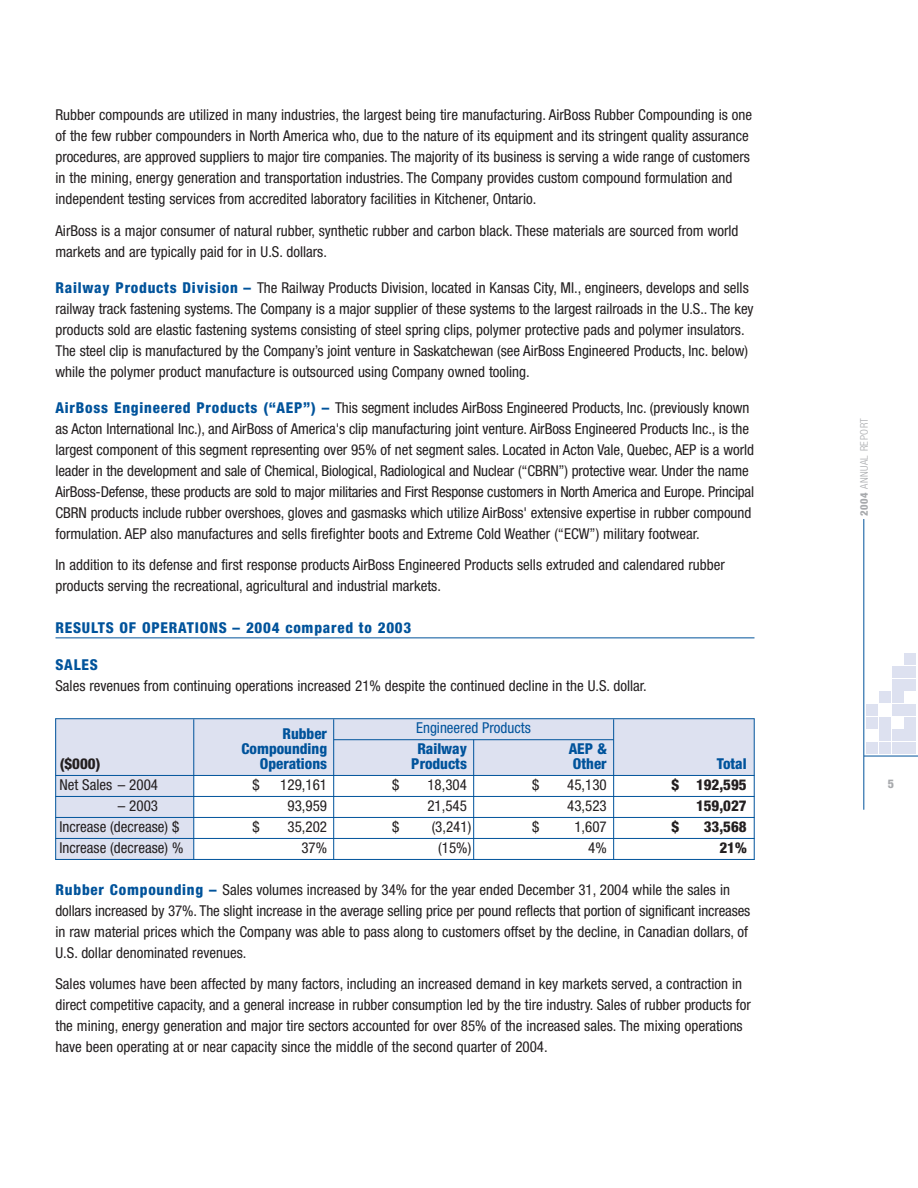
<style>
.page{position:relative;width:918px;height:1188px;background:#fff}
.page>*{position:absolute;margin:0;border:0;box-sizing:border-box;transform-origin:0 0}
.t1{font:condensed 15px/21px "Helvetica Neue LT Std";color:#231f20}
.t2{font:800 condensed 15px "Helvetica Neue LT Std";color:#00539b}
.t3{font:800 condensed 15px "Helvetica Neue LT Std";letter-spacing:.05em;color:#00539b}
.t4{font:800 condensed 15px "Helvetica Neue LT Std";color:#231f20}
.t5{font:condensed 15px "Helvetica Neue LT Std";color:#00539b}
.t6{font:800 condensed 12px "Helvetica Neue LT Std";color:#a7a9ac}
.t7{font:300 condensed 10.5px "Helvetica Neue LT Std";letter-spacing:.05em;color:#a7a9ac}
.s1{font-weight:800;color:#00539b}
.s2{font-weight:800}
</style>
<div class="page">
<hr style="left:863px;top:519px;width:1px;height:291px;background:#00539b">
<hr style="left:864px;top:756px;width:54px;height:1px;background:#00539b">
<div style="left:867px;top:704px;width:11px;height:12px;background:#dde1f0"></div>
<div style="left:892px;top:704px;width:12px;height:12px;background:#dde1f0"></div>
<div style="left:905px;top:704px;width:11px;height:12px;background:#dde1f0"></div>
<div style="left:879px;top:691px;width:12px;height:12px;background:#dde1f0"></div>
<div style="left:867px;top:717px;width:11px;height:11px;background:#dde1f0"></div>
<div style="left:905px;top:717px;width:11px;height:11px;background:#dde1f0"></div>
<div style="left:879px;top:717px;width:12px;height:11px;background:#dde1f0"></div>
<div style="left:892px;top:729px;width:12px;height:12px;background:#dde1f0"></div>
<div style="left:905px;top:729px;width:11px;height:12px;background:#dde1f0"></div>
<div style="left:879px;top:729px;width:12px;height:12px;background:#dde1f0"></div>
<div style="left:867px;top:742px;width:11px;height:12px;background:#dde1f0"></div>
<div style="left:892px;top:742px;width:12px;height:12px;background:#dde1f0"></div>
<div style="left:905px;top:742px;width:11px;height:12px;background:#dde1f0"></div>
<div style="left:879px;top:742px;width:12px;height:12px;background:#dde1f0"></div>
<div style="left:892px;top:691px;width:12px;height:12px;background:#dde1f0"></div>
<div style="left:892px;top:679px;width:12px;height:11px;background:#dde1f0"></div>
<div style="left:905px;top:679px;width:11px;height:11px;background:#dde1f0"></div>
<div style="left:892px;top:666px;width:12px;height:12px;background:#dde1f0"></div>
<div style="left:905px;top:666px;width:11px;height:12px;background:#dde1f0"></div>
<div style="left:905px;top:653px;width:11px;height:12px;background:#dde1f0"></div>
<div style="left:55px;top:719px;width:699px;height:57px;background:#dde1f0"></div>
<div style="left:56px;top:719px;width:137px;height:141px;background:#dde1f0"></div>
<hr style="left:56px;top:637px;width:698px;height:1px;background:#00539b">
<hr style="left:56px;top:718px;width:698px;height:1px;background:#00539b">
<hr style="left:56px;top:775px;width:698px;height:1px;background:#00539b">
<hr style="left:56px;top:796px;width:698px;height:1px;background:#00539b">
<hr style="left:56px;top:817px;width:698px;height:1px;background:#00539b">
<hr style="left:56px;top:838px;width:698px;height:1px;background:#00539b">
<hr style="left:56px;top:859px;width:698px;height:1px;background:#00539b">
<hr style="left:473px;top:740px;width:1px;height:120px;background:#00539b">
<hr style="left:613px;top:719px;width:1px;height:140px;background:#00539b">
<hr style="left:333px;top:719px;width:1px;height:140px;background:#00539b">
<hr style="left:55px;top:718px;width:1px;height:142px;background:#00539b">
<hr style="left:754px;top:719px;width:1px;height:141px;background:#00539b">
<hr style="left:193px;top:719px;width:1px;height:141px;background:#00539b">
<hr style="left:334px;top:739px;width:280px;height:1px;background:#00539b">
<p class="t1" style="left:55px;top:106px;width:698px">Rubber compounds are utilized in many industries, the largest being tire manufacturing. AirBoss Rubber Compounding is one of the few rubber compounders in North America who, due to the nature of its equipment and its stringent quality assurance procedures, are approved suppliers to major tire companies. The majority of its business is serving a wide range of customers in the mining, energy generation and transportation industries. The Company provides custom compound formulation and independent testing services from accredited laboratory facilities in Kitchener, Ontario.</p>
<p class="t1" style="left:55px;top:222px;width:685px">AirBoss is a major consumer of natural rubber, synthetic rubber and carbon black. These materials are sourced from world markets and are typically paid for in U.S. dollars.</p>
<p class="t1" style="left:55px;top:279px;width:700px"><span class="s1">Railway Products Division –</span> The Railway Products Division, located in Kansas City, MI., engineers, develops and sells railway track fastening systems. The Company is a major supplier of these systems to the largest railroads in the U.S.. The key products sold are elastic fastening systems consisting of steel spring clips, polymer protective pads and polymer insulators.<br>The steel clip is manufactured by the Company’s joint venture in Saskatchewan (see AirBoss Engineered Products, Inc. below) while the polymer product manufacture is outsourced using Company owned tooling.</p>
<p class="t1" style="left:55px;top:399px;width:700px"><span class="s1">AirBoss Engineered Products (“AEP”) –</span> This segment includes AirBoss Engineered Products, Inc. (previously known as Acton International Inc.), and AirBoss of America's clip manufacturing joint venture. AirBoss Engineered Products Inc., is the largest component of this segment representing over 95% of net segment sales. Located in Acton Vale, Quebec, AEP is a world leader in the development and sale of Chemical, Biological, Radiological and Nuclear (“CBRN”) protective wear. Under the name AirBoss-Defense, these products are sold to major militaries and First Response customers in North America and Europe. Principal CBRN products include rubber overshoes, gloves and gasmasks which utilize AirBoss' extensive expertise in rubber compound formulation. AEP also manufactures and sells firefighter boots and Extreme Cold Weather (“ECW”) military footwear.</p>
<p class="t1" style="left:55px;top:556px;width:671px">In addition to its defense and first response products AirBoss Engineered Products sells extruded and calendared rubber products serving the recreational, agricultural and industrial markets.</p>
<p class="t3" style="left:55px;top:623px;width:357px">RESULTS OF OPERATIONS – 2004 compared to 2003</p>
<p class="t2" style="left:55px;top:659px;width:44px">SALES</p>
<p class="t1" style="left:55px;top:677px;width:593px">Sales revenues from continuing operations increased 21% despite the continued decline in the U.S. dollar.</p>
<p class="t2" style="left:282px;top:728px;width:46px">Rubber</p>
<p class="t5" style="left:416px;top:722px;width:116px">Engineered Products</p>
<p class="t2" style="left:242px;top:743px;width:87px">Compounding</p>
<p class="t2" style="left:417px;top:743px;width:51px">Railway</p>
<p class="t2" style="left:569px;top:743px;width:40px">AEP &amp;</p>
<p class="t4" style="left:60px;top:758px;width:42px">($000)</p>
<p class="t2" style="left:260px;top:758px;width:69px">Operations</p>
<p class="t2" style="left:411px;top:758px;width:57px">Products</p>
<p class="t2" style="left:573px;top:758px;width:35px">Other</p>
<p class="t2" style="left:717px;top:758px;width:31px">Total</p>
<p class="t1" style="left:59px;top:776px;width:100px">Net Sales – 2004</p>
<p class="t1" style="left:252px;top:776px;width:9px">$</p>
<p class="t1" style="left:280px;top:776px;width:48px">129,161</p>
<p class="t1" style="left:392px;top:776px;width:9px">$</p>
<p class="t1" style="left:427px;top:776px;width:41px">18,304</p>
<p class="t1" style="left:532px;top:776px;width:9px">$</p>
<p class="t1" style="left:567px;top:776px;width:41px">45,130</p>
<p class="t4" style="left:671px;top:779px;width:77px">$ 192,595</p>
<p class="t1" style="left:118px;top:797px;width:42px">– 2003</p>
<p class="t1" style="left:288px;top:797px;width:41px">93,959</p>
<p class="t1" style="left:427px;top:797px;width:41px">21,545</p>
<p class="t1" style="left:567px;top:797px;width:41px">43,523</p>
<p class="t4" style="left:696px;top:800px;width:52px">159,027</p>
<p class="t1" style="left:59px;top:818px;width:121px">Increase (decrease) $</p>
<p class="t1" style="left:252px;top:818px;width:9px">$</p>
<p class="t1" style="left:288px;top:818px;width:41px">35,202</p>
<p class="t1" style="left:392px;top:818px;width:9px">$</p>
<p class="t1" style="left:432px;top:818px;width:41px">(3,241)</p>
<p class="t1" style="left:532px;top:818px;width:9px">$</p>
<p class="t1" style="left:574px;top:818px;width:34px">1,607</p>
<p class="t4" style="left:671px;top:821px;width:9px">$</p>
<p class="t4" style="left:704px;top:821px;width:44px">33,568</p>
<p class="t1" style="left:59px;top:839px;width:125px">Increase (decrease) %</p>
<p class="t1" style="left:301px;top:839px;width:27px">37%</p>
<p class="t1" style="left:438px;top:839px;width:35px">(15%)</p>
<p class="t1" style="left:588px;top:839px;width:20px">4%</p>
<p class="t4" style="left:719px;top:842px;width:29px">21%</p>
<p class="t1" style="left:55px;top:881px;width:696px"><span class="s1">Rubber Compounding –</span> Sales volumes increased by 34% for the year ended December 31, 2004 while the sales in dollars increased by 37%. The slight increase in the average selling price per pound reflects that portion of significant increases in raw material prices which the Company was able to pass along to customers offset by the decline, in Canadian dollars, of U.S. dollar denominated revenues.</p>
<p class="t1" style="left:55px;top:975px;width:697px">Sales volumes have been affected by many factors, including an increased demand in key markets served, a contraction in direct competitive capacity, and a general increase in rubber consumption led by the tire industry. Sales of rubber products for the mining, energy generation and major tire sectors accounted for over 85% of the increased sales. The mixing operations have been operating at or near capacity since the middle of the second quarter of 2004.</p>
<p class="t7" style="left:860px;top:516px;width:99px;rotate:-90deg"><span class="s2">2004</span> ANNUAL REPORT</p>
<p class="t6" style="left:888px;top:779px;width:8px">5</p>
</div>
